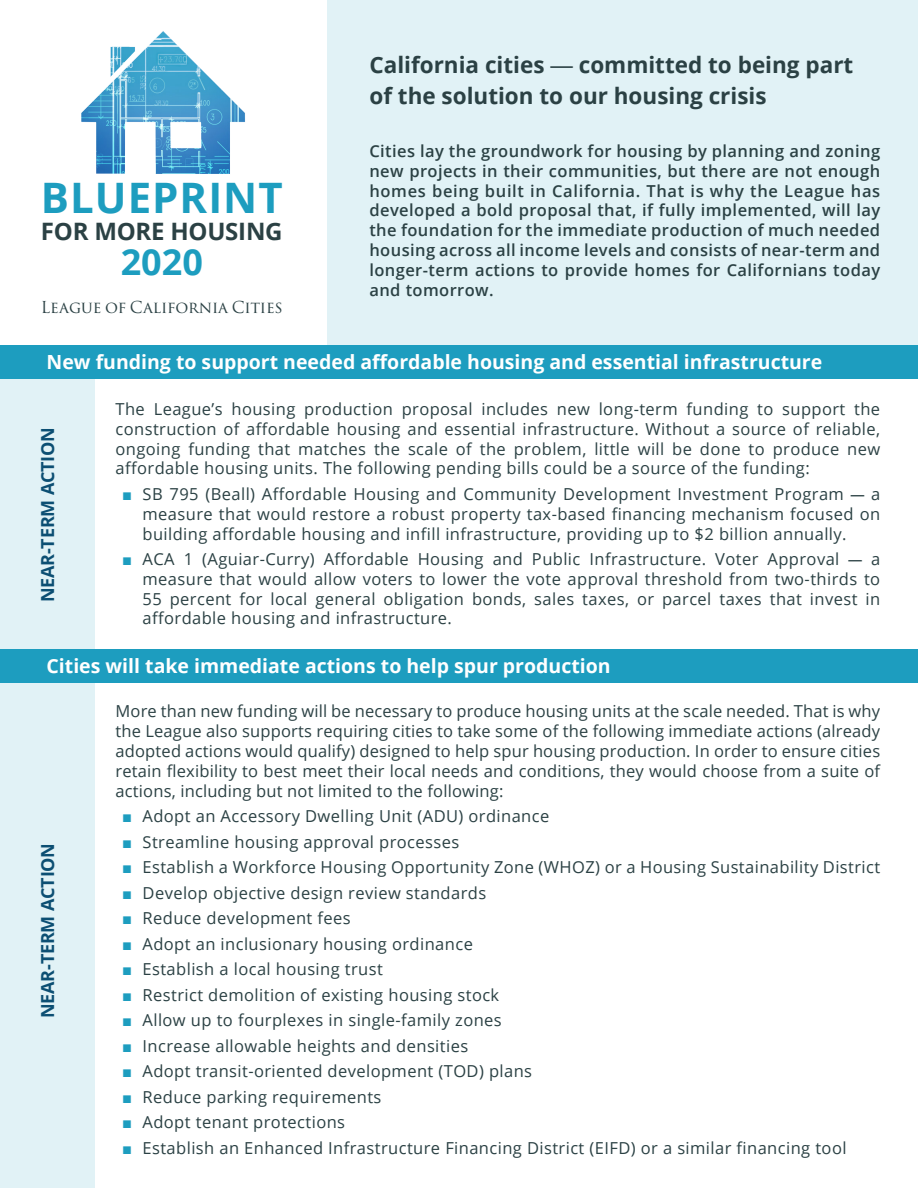
<style>
.page{position:relative;width:918px;height:1188px;background:#fff}
.page>*{position:absolute;margin:0;border:0;box-sizing:border-box;transform-origin:0 0}
.t1{font:700 42px "Open Sans";letter-spacing:.025em;color:#1d9dbf}
.t2{font:700 36px "Open Sans";color:#1d9dbf}
.t3{font:700 24px "Open Sans";letter-spacing:-.01em;color:#2b4144}
.t4{font:700 22.5px/31.5px "Open Sans";color:#2b4144}
.t5{font:700 19.5px "Open Sans";color:#fff}
.t6{font:700 18px "Open Sans";letter-spacing:-.01em;color:#0c4f73}
.t7{font:16.5px/19.8px "Open Sans";letter-spacing:.025em;color:#2b4144;text-align:justify}
.t8{font:600 16.5px/19.8px "Open Sans";letter-spacing:.025em;color:#2b4144;text-align:justify}
.t9{font:16.05px "Trajan Pro 3";letter-spacing:-.01em;color:#2b4144}
.s1{font-family:"Arial";font-weight:400}
.s2{font-family:"Arial";color:#1d9dbf}
.s3{font-family:"Arial Narrow"}
</style>
<div class="page">
<div style="left:0;top:370px;width:95px;height:282px;background:#e1f2f6"></div>
<div style="left:0;top:650px;width:918px;height:33px;background:#1d9dbf"></div>
<div style="left:327px;top:0;width:591px;height:348px;background:#e1f2f6"></div>
<div style="left:0;top:654px;width:95px;height:534px;background:#e1f2f6"></div>
<div style="left:0;top:346px;width:918px;height:33px;background:#1d9dbf"></div>
<img style="left:81px;top:31px;width:164px;height:143px">
<p class="t1" style="left:41px;top:169px;width:243px">BLUEPRINT</p>
<p class="t3" style="left:41px;top:214px;width:243px">FOR MORE HOUSING</p>
<p class="t2" style="left:121px;top:237px;width:84px">2020</p>
<p class="t9" style="left:41px;top:296px;width:243px">League of California Cities</p>
<p class="t4" style="left:369px;top:48px;width:485px">California cities <span class="s1">—</span> committed to being part of the solution to our housing crisis</p>
<p class="t8" style="left:369px;top:141px;width:512px">Cities lay the groundwork for housing by planning and zoning new projects in their communities, but there are not enough homes being built in California. That is why the League has developed a bold proposal that, if fully implemented, will lay the foundation for the immediate production of much needed housing across all income levels and consists of near-term and longer-term actions to provide homes for Californians today and tomorrow.</p>
<p class="t5" style="left:47px;top:349px;width:777px">New funding to support needed affordable housing and essential infrastructure</p>
<p class="t7" style="left:116px;top:399px;width:766px">The League’s housing production proposal includes new long-term funding to support the construction of affordable housing and essential infrastructure. Without a source of reliable, ongoing funding that matches the scale of the problem, little will be done to produce new affordable housing units. The following pending bills could be a source of the funding:</p>
<p class="t7" style="left:143px;top:484px;width:739px;text-indent:-20px"><span class="s2">■</span> SB 795 (Beall) Affordable Housing and Community Development Investment Program <span class="s3">—</span> a measure that would restore a robust property tax-based financing mechanism focused on building affordable housing and infill infrastructure, providing up to $2 billion annually.</p>
<p class="t7" style="left:143px;top:549px;width:739px;text-indent:-20px"><span class="s2">■</span> ACA 1 (Aguiar-Curry) Affordable Housing and Public Infrastructure. Voter Approval <span class="s3">—</span> a measure that would allow voters to lower the vote approval threshold from two-thirds to 55 percent for local general obligation bonds, sales taxes, or parcel taxes that invest in affordable housing and infrastructure.</p>
<p class="t6" style="left:35px;top:602px;width:177px;rotate:-90deg">NEAR-TERM ACTION</p>
<p class="t5" style="left:47px;top:652px;width:566px">Cities will take immediate actions to help spur production</p>
<p class="t7" style="left:116px;top:701px;width:766px">More than new funding will be necessary to produce housing units at the scale needed. That is why the League also supports requiring cities to take some of the following immediate actions (already adopted actions would qualify) designed to help spur housing production. In order to ensure cities retain flexibility to best meet their local needs and conditions, they would choose from a suite of actions, including but not limited to the following:</p>
<p class="t7" style="left:122px;top:806px;width:429px"><span class="s2">■</span> Adopt an Accessory Dwelling Unit (ADU) ordinance</p>
<p class="t7" style="left:122px;top:831px;width:339px"><span class="s2">■</span> Streamline housing approval processes</p>
<p class="t7" style="left:122px;top:857px;width:759px"><span class="s2">■</span> Establish a Workforce Housing Opportunity Zone (WHOZ) or a Housing Sustainability District</p>
<p class="t7" style="left:122px;top:882px;width:365px"><span class="s2">■</span> Develop objective design review standards</p>
<p class="t7" style="left:122px;top:908px;width:230px"><span class="s2">■</span> Reduce development fees</p>
<p class="t7" style="left:122px;top:933px;width:352px"><span class="s2">■</span> Adopt an inclusionary housing ordinance</p>
<p class="t7" style="left:122px;top:959px;width:262px"><span class="s2">■</span> Establish a local housing trust</p>
<p class="t7" style="left:122px;top:984px;width:379px"><span class="s2">■</span> Restrict demolition of existing housing stock</p>
<p class="t7" style="left:122px;top:1010px;width:381px"><span class="s2">■</span> Allow up to fourplexes in single-family zones</p>
<p class="t7" style="left:122px;top:1035px;width:347px"><span class="s2">■</span> Increase allowable heights and densities</p>
<p class="t7" style="left:122px;top:1061px;width:411px"><span class="s2">■</span> Adopt transit-oriented development (TOD) plans</p>
<p class="t7" style="left:122px;top:1086px;width:261px"><span class="s2">■</span> Reduce parking requirements</p>
<p class="t7" style="left:122px;top:1112px;width:224px"><span class="s2">■</span> Adopt tenant protections</p>
<p class="t7" style="left:122px;top:1137px;width:726px"><span class="s2">■</span> Establish an Enhanced Infrastructure Financing District (EIFD) or a similar financing tool</p>
<p class="t6" style="left:35px;top:1018px;width:177px;rotate:-90deg">NEAR-TERM ACTION</p>
</div>
